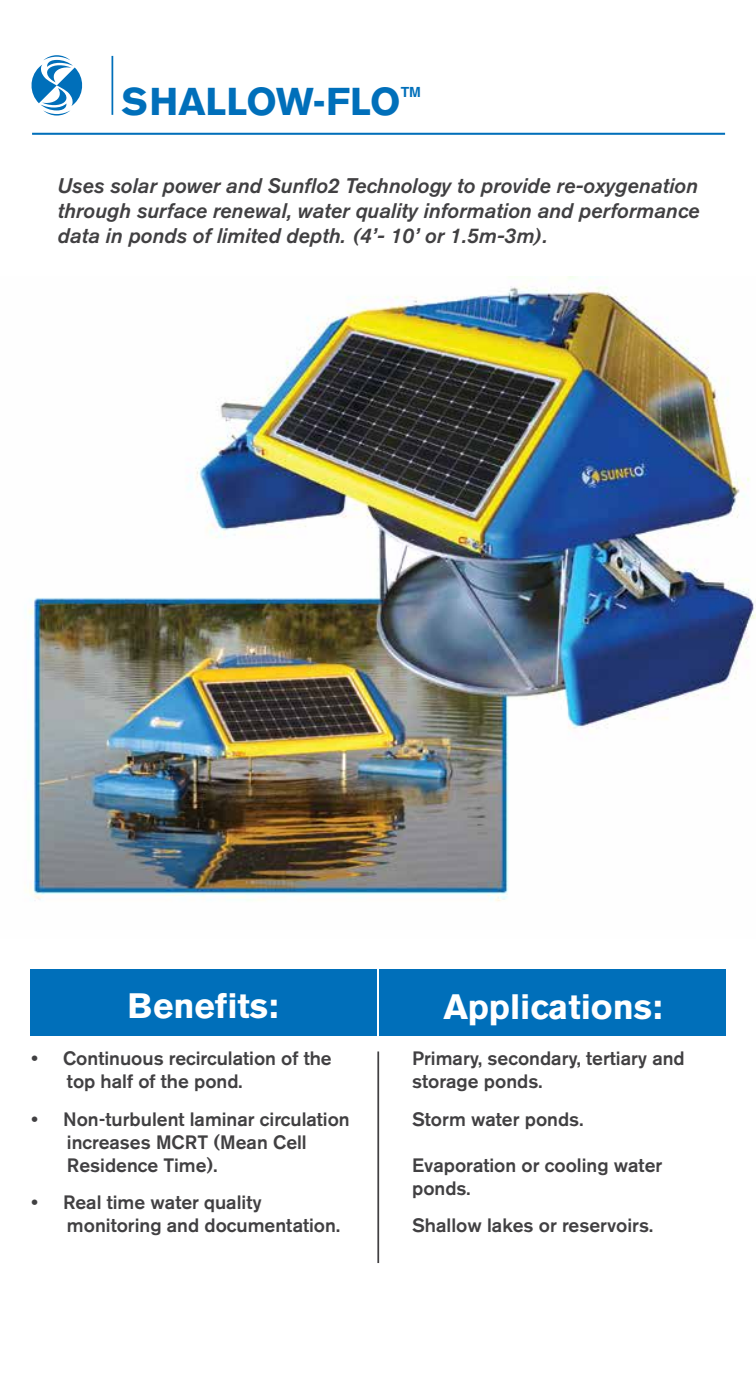
<style>
.page{position:relative;width:756px;height:1386px;background:#fff}
.page>*{position:absolute;margin:0;border:0;box-sizing:border-box;transform-origin:0 0}
.t1{font:700 38.5px "Akzidenz Grotesk BE";color:#006fba}
.t2{font:700 35px "Akzidenz Grotesk BE";color:#fff}
.t3{font:italic 500 21px/25.2px "Akzidenz Grotesk BE";color:#414042;text-align:justify}
.t4{font:500 19.25px/23.1px "Akzidenz Grotesk BE";color:#414042}
.t5{font:700 14px "Helvetica";color:#006fba}
</style>
<div class="page">
<div style="left:30px;top:970px;width:346px;height:66px;background:#006fba"></div>
<div style="left:380px;top:970px;width:346px;height:66px;background:#006fba"></div>
<hr style="left:377px;top:1051px;width:2px;height:212px;background:#414042">
<svg style="left:31px;top:55px;width:52px;height:61px"></svg>
<hr style="left:32px;top:133px;width:693px;height:2px;background:#006fba">
<hr style="left:112px;top:56px;width:1px;height:59px;background:#006fba">
<img style="left:25px;top:277px;width:731px;height:625px">
<h1 class="t1" style="left:121px;top:79px;width:281px">SHALLOW-FLO</h1>
<p class="t5" style="left:401px;top:81px;width:22px">TM</p>
<p class="t3" style="left:58px;top:173px;width:644px">Uses solar power and Sunflo2 Technology to provide re-oxygenation through surface renewal, water quality information and performance data in ponds of limited depth. (4’- 10’ or 1.5m-3m).</p>
<h2 class="t2" style="left:128px;top:985px;width:152px">Benefits:</h2>
<h2 class="t2" style="left:444px;top:986px;width:220px">Applications:</h2>
<p class="t4" style="left:67px;top:1047px;width:266px;text-indent:-35px">• Continuous recirculation of the top half of the pond.</p>
<p class="t4" style="left:67px;top:1107px;width:284px;text-indent:-35px">• Non-turbulent laminar circulation increases MCRT (Mean Cell<br>Residence Time).</p>
<p class="t4" style="left:67px;top:1191px;width:275px;text-indent:-35px">• Real time water quality monitoring and documentation.</p>
<p class="t4" style="left:412px;top:1047px;width:274px">Primary, secondary, tertiary and storage ponds.</p>
<p class="t4" style="left:412px;top:1107px;width:173px">Storm water ponds.</p>
<p class="t4" style="left:412px;top:1153px;width:252px">Evaporation or cooling water ponds.</p>
<p class="t4" style="left:412px;top:1214px;width:243px">Shallow lakes or reservoirs.</p>
</div>
